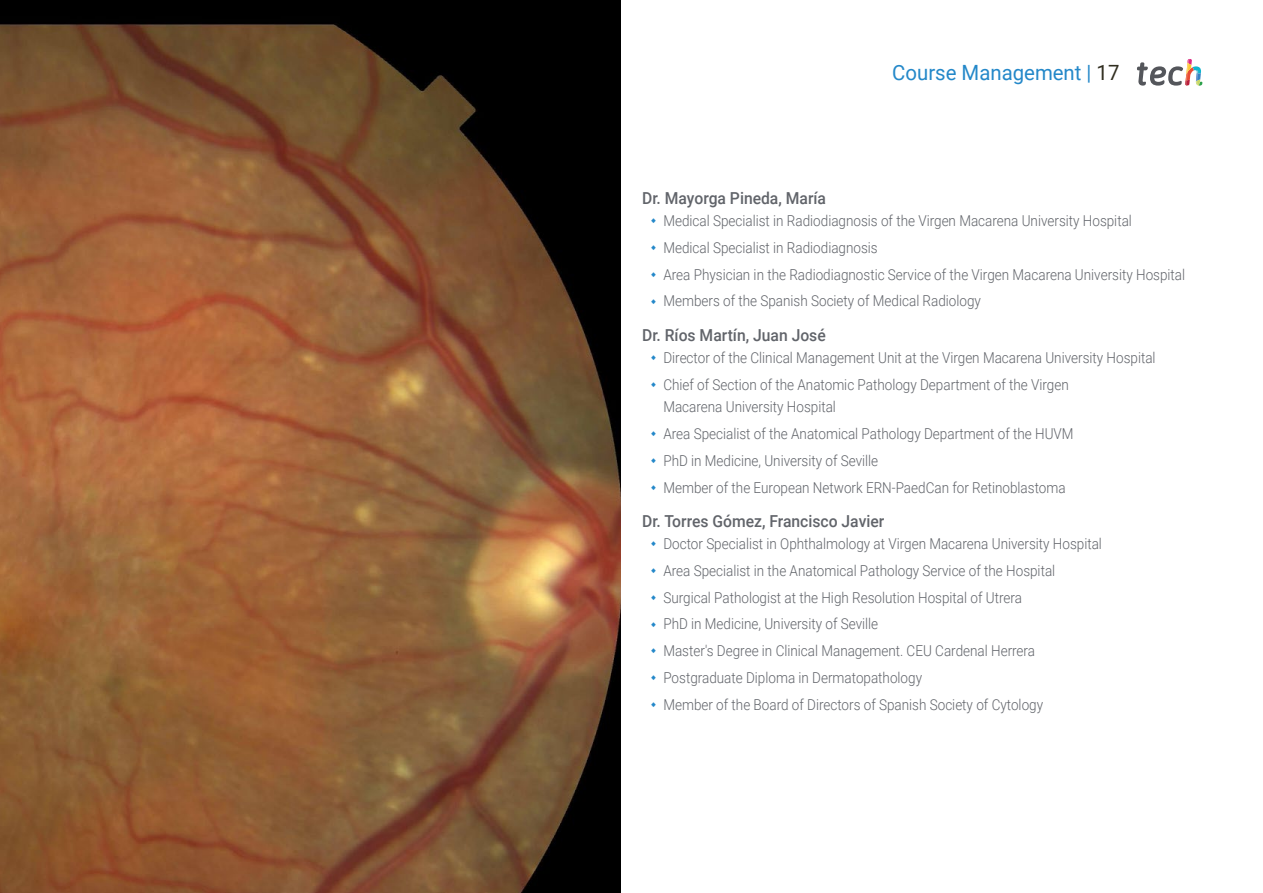
<style>
.page{position:relative;width:1263px;height:893px;background:#fff}
.page>*{position:absolute;margin:0;border:0;box-sizing:border-box;transform-origin:0 0}
.t1{font:21px "Roboto";color:#2488c9}
.t2{font:500 16.5px "Roboto";color:#61646a;scale:.95 1}
.t3{font:300 15px/26.7px "Roboto";color:#61646a;scale:.9 1}
.s1{color:#312e20}
</style>
<div class="page">
<svg style="left:1137px;top:59px;width:65px;height:27px"></svg>
<img style="left:0;top:0;width:621px;height:893px">
<h1 class="t1" style="left:892px;top:57px;width:229px">Course Management | <span class="s1">17</span></h1>
<p class="t2" style="left:642px;top:186px;width:195px">Dr. Mayorga Pineda, María</p>
<p class="t3" style="left:663px;top:207px;width:581px">Medical Specialist in Radiodiagnosis of the Virgen Macarena University Hospital<br>Medical Specialist in Radiodiagnosis<br>Area Physician in the Radiodiagnostic Service of the Virgen Macarena University Hospital Members of the Spanish Society of Medical Radiology</p>
<p class="t2" style="left:642px;top:323px;width:195px">Dr. Ríos Martín, Juan José</p>
<p class="t3" style="left:663px;top:344px;width:548px">Director of the Clinical Management Unit at the Virgen Macarena University Hospital<br>Chief of Section of the Anatomic Pathology Department of the Virgen</p>
<p class="t3" style="left:663px;top:393px;width:457px">Macarena University Hospital<br>Area Specialist of the Anatomical Pathology Department of the HUVM PhD in Medicine, University of Seville<br>Member of the European Network ERN-PaedCan for Retinoblastoma</p>
<p class="t2" style="left:642px;top:509px;width:256px">Dr. Torres Gómez, Francisco Javier</p>
<p class="t3" style="left:663px;top:530px;width:489px">Doctor Specialist in Ophthalmology at Virgen Macarena University Hospital Area Specialist in the Anatomical Pathology Service of the Hospital Surgical Pathologist at the High Resolution Hospital of Utrera<br>PhD in Medicine, University of Seville<br>Master's Degree in Clinical Management. CEU Cardenal Herrera Postgraduate Diploma in Dermatopathology<br>Member of the Board of Directors of Spanish Society of Cytology</p>
</div>
